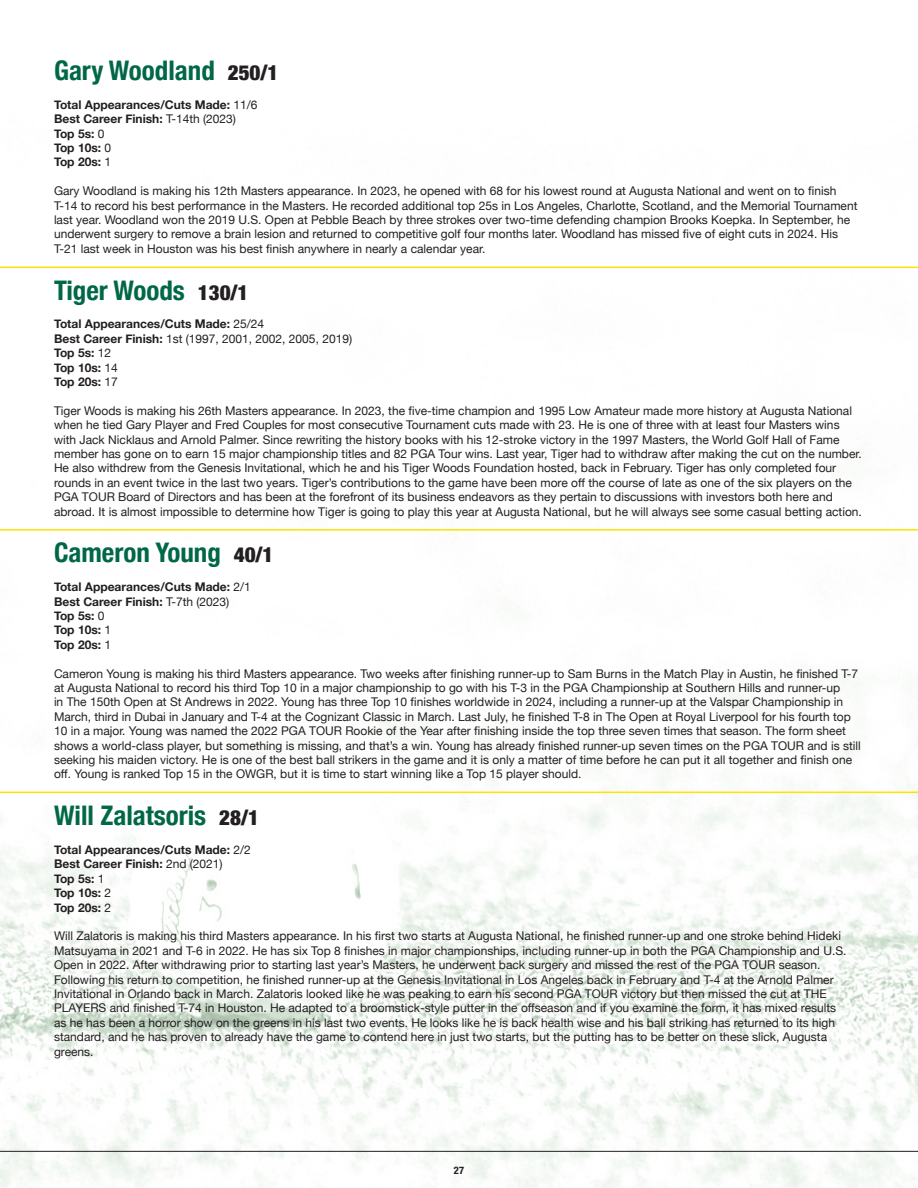
<style>
.page{position:relative;width:918px;height:1188px;background:#fff}
.page>*{position:absolute;margin:0;border:0;box-sizing:border-box;transform-origin:0 0}
.Golfer_Name{font:700 condensed 27px "Helvetica Neue";color:#006747}
.t1{font:12px/14.4px "Helvetica Neue";color:#231f20}
.t2{font:700 12px "Helvetica Neue";color:#231f20}
.t3{font:700 condensed 10.5px "Helvetica Neue";color:#231f20}
.s1{font-weight:900;font-size:21px;color:#231f20}
.s2{font-weight:400}
.s3{font-weight:700}
</style>
<div class="page">
<img style="left:0;top:266px;width:918px;height:922px">
<hr style="left:0;top:529px;width:918px;height:2px;background:#fce300">
<hr style="left:0;top:267px;width:918px;height:1px;background:#fce300">
<hr style="left:0;top:1151px;width:918px;height:1px;background:#231f20">
<hr style="left:0;top:792px;width:918px;height:1px;background:#fce300">
<p class="Golfer_Name" style="left:54px;top:48px;width:226px">Gary Woodland <span class="s1">250/1</span></p>
<p class="t2" style="left:54px;top:95px;width:205px">Total Appearances/Cuts Made: <span class="s2">11/6</span></p>
<p class="t2" style="left:54px;top:109px;width:184px">Best Career Finish: <span class="s2">T-14th (2023)</span></p>
<p class="t2" style="left:54px;top:124px;width:52px">Top 5s: <span class="s2">0</span></p>
<p class="t2" style="left:54px;top:138px;width:59px">Top 10s: <span class="s2">0</span></p>
<p class="t2" style="left:54px;top:153px;width:59px">Top 20s: <span class="s2">1</span></p>
<p class="t1" style="left:54px;top:184px;width:805px">Gary Woodland is making his 12th Masters appearance. In 2023, he opened with 68 for his lowest round at Augusta National and went on to finish T-14 to record his best performance in the Masters. He recorded additional top 25s in Los Angeles, Charlotte, Scotland, and the Memorial Tournament last year. Woodland won the 2019 U.S. Open at Pebble Beach by three strokes over two-time defending champion Brooks Koepka. In September, he underwent surgery to remove a brain lesion and returned to competitive golf four months later. Woodland has missed five of eight cuts in 2024. His T-21 last week in Houston was his best finish anywhere in nearly a calendar year.</p>
<p class="Golfer_Name" style="left:54px;top:268px;width:196px">Tiger Woods <span class="s1">130/1</span></p>
<p class="t2" style="left:54px;top:315px;width:212px">Total Appearances/Cuts Made: <span class="s2">25/24</span></p>
<p class="t1" style="left:54px;top:332px;width:300px"><span class="s3">Best Career Finish:</span> 1st (1997, 2001, 2002, 2005, 2019)</p>
<p class="t2" style="left:54px;top:343px;width:59px">Top 5s: <span class="s2">12</span></p>
<p class="t2" style="left:54px;top:358px;width:65px">Top 10s: <span class="s2">14</span></p>
<p class="t2" style="left:54px;top:372px;width:65px">Top 20s: <span class="s2">17</span></p>
<p class="t1" style="left:54px;top:404px;width:809px">Tiger Woods is making his 26th Masters appearance. In 2023, the five-time champion and 1995 Low Amateur made more history at Augusta National when he tied Gary Player and Fred Couples for most consecutive Tournament cuts made with 23. He is one of three with at least four Masters wins with Jack Nicklaus and Arnold Palmer. Since rewriting the history books with his 12-stroke victory in the 1997 Masters, the World Golf Hall of Fame member has gone on to earn 15 major championship titles and 82 PGA Tour wins. Last year, Tiger had to withdraw after making the cut on the number.<br>He also withdrew from the Genesis Invitational, which he and his Tiger Woods Foundation hosted, back in February. Tiger has only completed four rounds in an event twice in the last two years. Tiger’s contributions to the game have been more off the course of late as one of the six players on the PGA TOUR Board of Directors and has been at the forefront of its business endeavors as they pertain to discussions with investors both here and abroad. It is almost impossible to determine how Tiger is going to play this year at Augusta National, but he will always see some casual betting action.</p>
<p class="Golfer_Name" style="left:54px;top:530px;width:221px">Cameron Young <span class="s1">40/1</span></p>
<p class="t2" style="left:54px;top:577px;width:198px">Total Appearances/Cuts Made: <span class="s2">2/1</span></p>
<p class="t2" style="left:54px;top:592px;width:177px">Best Career Finish: <span class="s2">T-7th (2023)</span></p>
<p class="t2" style="left:54px;top:606px;width:52px">Top 5s: <span class="s2">0</span></p>
<p class="t2" style="left:54px;top:621px;width:59px">Top 10s: <span class="s2">1</span></p>
<p class="t2" style="left:54px;top:635px;width:59px">Top 20s: <span class="s2">1</span></p>
<p class="t1" style="left:54px;top:667px;width:808px">Cameron Young is making his third Masters appearance. Two weeks after finishing runner-up to Sam Burns in the Match Play in Austin, he finished T-7 at Augusta National to record his third Top 10 in a major championship to go with his T-3 in the PGA Championship at Southern Hills and runner-up<br>in The 150th Open at St Andrews in 2022. Young has three Top 10 finishes worldwide in 2024, including a runner-up at the Valspar Championship in March, third in Dubai in January and T-4 at the Cognizant Classic in March. Last July, he finished T-8 in The Open at Royal Liverpool for his fourth top 10 in a major. Young was named the 2022 PGA TOUR Rookie of the Year after finishing inside the top three seven times that season. The form sheet shows a world-class player, but something is missing, and that’s a win. Young has already finished runner-up seven times on the PGA TOUR and is still seeking his maiden victory. He is one of the best ball strikers in the game and it is only a matter of time before he can put it all together and finish one off. Young is ranked Top 15 in the OWGR, but it is time to start winning like a Top 15 player should.</p>
<p class="Golfer_Name" style="left:54px;top:793px;width:206px">Will Zalatsoris <span class="s1">28/1</span></p>
<p class="t2" style="left:54px;top:840px;width:198px">Total Appearances/Cuts Made: <span class="s2">2/2</span></p>
<p class="t2" style="left:54px;top:855px;width:170px">Best Career Finish: <span class="s2">2nd (2021)</span></p>
<p class="t2" style="left:54px;top:869px;width:52px">Top 5s: <span class="s2">1</span></p>
<p class="t2" style="left:54px;top:883px;width:59px">Top 10s: <span class="s2">2</span></p>
<p class="t2" style="left:54px;top:898px;width:59px">Top 20s: <span class="s2">2</span></p>
<p class="t1" style="left:54px;top:930px;width:794px">Will Zalatoris is making his third Masters appearance. In his first two starts at Augusta National, he finished runner-up and one stroke behind Hideki Matsuyama in 2021 and T-6 in 2022. He has six Top 8 finishes in major championships, including runner-up in both the PGA Championship and U.S.<br>Open in 2022. After withdrawing prior to starting last year’s Masters, he underwent back surgery and missed the rest of the PGA TOUR season.<br>Following his return to competition, he finished runner-up at the Genesis Invitational in Los Angeles back in February and T-4 at the Arnold Palmer Invitational in Orlando back in March. Zalatoris looked like he was peaking to earn his second PGA TOUR victory but then missed the cut at THE PLAYERS and finished T-74 in Houston. He adapted to a broomstick-style putter in the offseason and if you examine the form, it has mixed results as he has been a horror show on the greens in his last two events. He looks like he is back health wise and his ball striking has returned to its high standard, and he has proven to already have the game to contend here in just two starts, but the putting has to be better on these slick, Augusta greens.</p>
<p class="t3" style="left:454px;top:1162px;width:12px">27</p>
</div>
